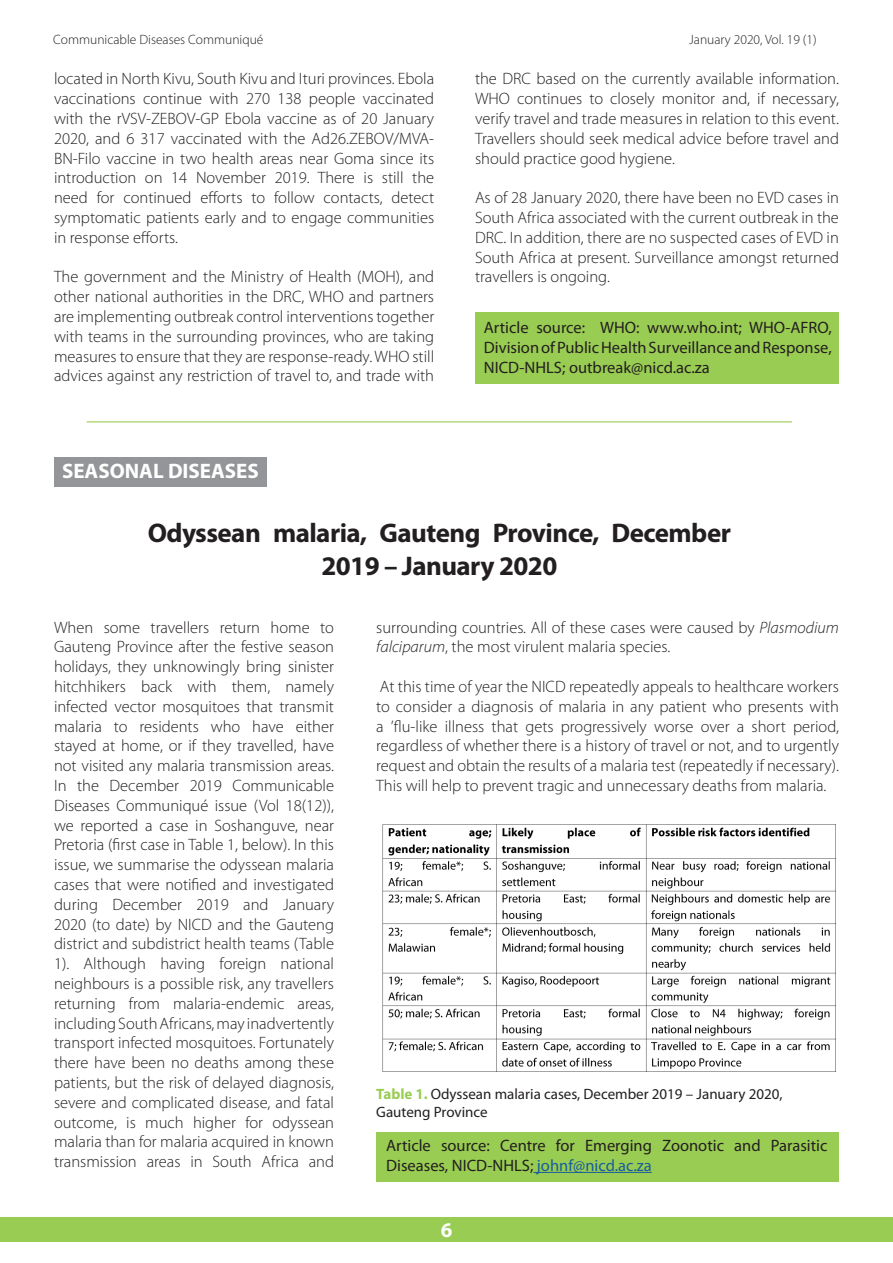
<style>
.page{position:relative;width:893px;height:1263px;background:#fff}
.page>*{position:absolute;margin:0;border:0;box-sizing:border-box;transform-origin:0 0}
.t1{font:700 27px/32.4px "Myriad Pro";letter-spacing:-.02em;color:#231f20;text-align:center}
.t2{font:700 21px "Myriad Pro";color:#fff}
.t3{font:300 16.5px/19.8px "Myriad Pro";color:#231f20;text-align:justify}
.t4{font:16.5px/19.8px "Myriad Pro";color:#231f20;text-align:justify}
.t5{font:15px/18px "Myriad Pro";color:#231f20}
.t6{font:300 13.5px "Myriad Pro";color:#231f20}
.s1{font-style:italic}
.s2{font-weight:700;color:#99cc52}
.s3{color:#175d9e}
</style>
<div class="page">
<div style="left:0;top:1217px;width:893px;height:25px;background:#99cc52"></div>
<div style="left:475px;top:312px;width:364px;height:72px;background:#99cc52"></div>
<div style="left:376px;top:1132px;width:463px;height:49px;background:#99cc52"></div>
<div style="left:54px;top:457px;width:213px;height:30px;background:#939598"></div>
<hr style="left:533px;top:1172px;width:119px;height:1px;background:#175d9e">
<img style="left:382px;top:824px;width:454px;height:248px">
<hr style="left:87px;top:421px;width:705px;height:1px;background:#99cc52">
<p class="t6" style="left:53px;top:31px;width:212px">Communicable Diseases Communiqué</p>
<p class="t6" style="left:689px;top:31px;width:129px">January 2020, Vol. 19 (1)</p>
<p class="t3" style="left:54px;top:69px;width:382px">located in North Kivu, South Kivu and Ituri provinces. Ebola vaccinations continue with 270 138 people vaccinated with the rVSV-ZEBOV-GP Ebola vaccine as of 20 January 2020, and 6 317 vaccinated with the Ad26.ZEBOV/MVA-BN-Filo vaccine in two health areas near Goma since its introduction on 14 November 2019. There is still the need for continued efforts to follow contacts, detect symptomatic patients early and to engage communities in response efforts.</p>
<p class="t3" style="left:54px;top:267px;width:382px">The government and the Ministry of Health (MOH), and other national authorities in the DRC, WHO and partners are implementing outbreak control interventions together with teams in the surrounding provinces, who are taking measures to ensure that they are response-ready. WHO still advices against any restriction of travel to, and trade with</p>
<p class="t2" style="left:62px;top:457px;width:198px">SEASONAL DISEASES</p>
<p class="t3" style="left:475px;top:69px;width:365px">the DRC based on the currently available information.<br>WHO continues to closely monitor and, if necessary, verify travel and trade measures in relation to this event.<br>Travellers should seek medical advice before travel and should practice good hygiene.</p>
<p class="t3" style="left:475px;top:188px;width:365px">As of 28 January 2020, there have been no EVD cases in South Africa associated with the current outbreak in the DRC. In addition, there are no suspected cases of EVD in South Africa at present. Surveillance amongst returned travellers is ongoing.</p>
<p class="t4" style="left:484px;top:317px;width:349px">Article source: WHO: www.who.int; WHO-AFRO, Division of Public Health Surveillance and Response, NICD-NHLS; outbreak@nicd.ac.za</p>
<p class="t1" style="left:148px;top:516px;width:585px">Odyssean malaria, Gauteng Province, December<br>2019 – January 2020</p>
<p class="t3" style="left:54px;top:617px;width:282px">When some travellers return home to Gauteng Province after the festive season holidays, they unknowingly bring sinister hitchhikers back with them, namely infected vector mosquitoes that transmit malaria to residents who have either stayed at home, or if they travelled, have not visited any malaria transmission areas.<br>In the December 2019 Communicable Diseases Communiqué issue (Vol 18(12)), we reported a case in Soshanguve, near Pretoria (first case in Table 1, below). In this issue, we summarise the odyssean malaria cases that were notified and investigated during December 2019 and January 2020 (to date) by NICD and the Gauteng district and subdistrict health teams (Table 1). Although having foreign national neighbours is a possible risk, any travellers returning from malaria-endemic areas, including South Africans, may inadvertently transport infected mosquitoes. Fortunately there have been no deaths among these patients, but the risk of delayed diagnosis, severe and complicated disease, and fatal outcome, is much higher for odyssean malaria than for malaria acquired in known transmission areas in South Africa and</p>
<p class="t3" style="left:376px;top:617px;width:464px">surrounding countries. All of these cases were caused by <span class="s1">Plasmodium falciparum</span>, the most virulent malaria species.</p>
<p class="t3" style="left:376px;top:676px;width:464px">At this time of year the NICD repeatedly appeals to healthcare workers to consider a diagnosis of malaria in any patient who presents with a ’flu-like illness that gets progressively worse over a short period, regardless of whether there is a history of travel or not, and to urgently request and obtain the results of a malaria test (repeatedly if necessary).<br>This will help to prevent tragic and unnecessary deaths from malaria.</p>
<p class="t5" style="left:376px;top:1085px;width:408px"><span class="s2">Table 1.</span> Odyssean malaria cases, December 2019 – January 2020,<br>Gauteng Province</p>
<p class="t4" style="left:386px;top:1135px;width:443px">Article source: Centre for Emerging Zoonotic and Parasitic<br>Diseases, NICD-NHLS; <span class="s3">johnf@nicd.ac.za</span></p>
<p class="t2" style="left:441px;top:1216px;width:13px">6</p>
</div>
